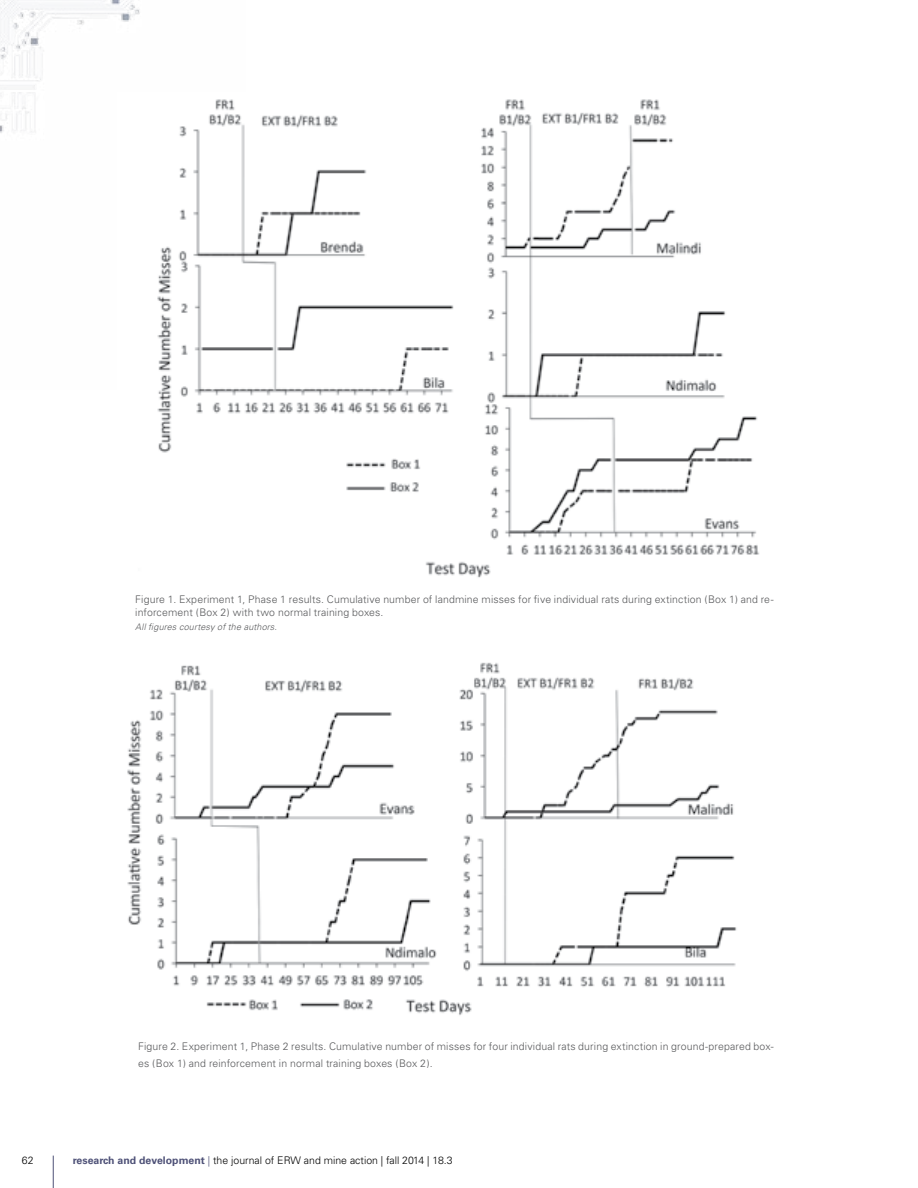
<style>
.page{position:relative;width:918px;height:1188px;background:#fff}
.page>*{position:absolute;margin:0;border:0;box-sizing:border-box;transform-origin:0 0}
.BODY_new{font:300 10.5px/13.5px "Univers";letter-spacing:.015em;color:#58595b}
.t1{font:300 10.5px "Univers";color:#000}
.BODY_new-2{font:italic 300 9px "Univers";letter-spacing:.02em;color:#58595b}
.s1{font-weight:700;color:#4e5177}
.s2{color:#4e5177}
</style>
<div class="page">
<img style="left:0;top:0;width:140px;height:133px">
<hr style="left:53px;top:1156px;width:1px;height:32px;background:#4e5177">
<img style="left:117px;top:93px;width:642px;height:485px">
<img style="left:127px;top:662px;width:610px;height:353px">
<p class="BODY_new" style="left:135px;top:592px;width:640px">Figure 1. Experiment 1, Phase 1 results. Cumulative number of landmine misses for five individual rats during extinction (Box 1) and re&shy;inforcement (Box 2) with two normal training boxes.</p>
<p class="BODY_new-2" style="left:135px;top:621px;width:143px">All figures courtesy of the authors.</p>
<p class="BODY_new" style="left:138px;top:1038px;width:637px;line-height:16.5px">Figure 2. Experiment 1, Phase 2 results. Cumulative number of misses for four individual rats during extinction in ground-prepared box&shy;es (Box 1) and reinforcement in normal training boxes (Box 2).</p>
<p class="t1" style="left:22px;top:1154px;width:13px">62</p>
<p class="t1" style="left:73px;top:1154px;width:381px"><span class="s1">research and development</span> <span class="s2">|</span> the journal of ERW and mine action | fall 2014 | 18.3</p>
</div>
